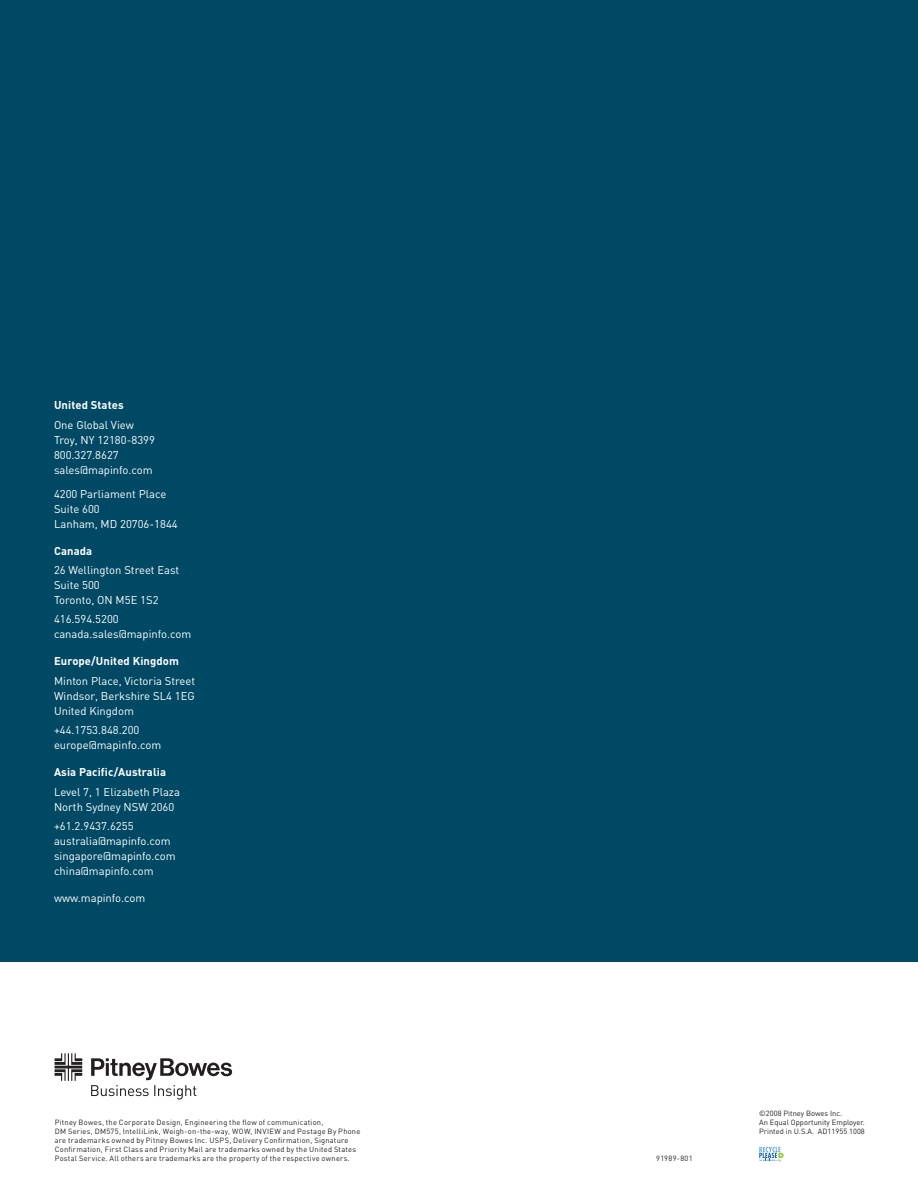
<style>
.page{position:relative;width:918px;height:1188px;background:#fff}
.page>*{position:absolute;margin:0;border:0;box-sizing:border-box;transform-origin:0 0}
.t1{font:11.25px/15px "DIN";color:#fff}
.t2{font:700 11.25px "DIN";letter-spacing:.01em;color:#fff}
.t3{font:7.5px/9px "DIN";letter-spacing:.03em;color:#231f20}
.t4{font:7.5px/9px "DIN";letter-spacing:.005em;color:#231f20}
</style>
<div class="page">
<div style="left:0;top:0;width:918px;height:962px;background:#004964"></div>
<svg style="left:55px;top:1053px;width:177px;height:47px"></svg>
<svg style="left:759px;top:1147px;width:25px;height:15px"></svg>
<p class="t2" style="left:54px;top:398px;width:71px">United States</p>
<p class="t1" style="left:54px;top:417px;width:103px">One Global View<br>Troy, NY 12180-8399<br>800.327.8627 sales@mapinfo.com</p>
<p class="t1" style="left:54px;top:486px;width:125px">4200 Parliament Place<br>Suite 600<br>Lanham, MD 20706-1844</p>
<p class="t2" style="left:54px;top:543px;width:40px">Canada</p>
<p class="t1" style="left:54px;top:562px;width:127px">26 Wellington Street East<br>Suite 500<br>Toronto, ON M5E 1S2</p>
<p class="t1" style="left:54px;top:612px;width:139px">416.594.5200 canada.sales@mapinfo.com</p>
<p class="t2" style="left:54px;top:654px;width:126px">Europe/United Kingdom</p>
<p class="t1" style="left:54px;top:673px;width:143px;text-align:justify">Minton Place, Victoria Street Windsor, Berkshire SL4 1EG United Kingdom</p>
<p class="t1" style="left:54px;top:723px;width:109px">+44.1753.848.200 europe@mapinfo.com</p>
<p class="t2" style="left:54px;top:765px;width:114px">Asia Pacific/Australia</p>
<p class="t1" style="left:54px;top:784px;width:128px">Level 7, 1 Elizabeth Plaza<br>North Sydney NSW 2060</p>
<p class="t1" style="left:54px;top:819px;width:123px">+61.2.9437.6255 australia@mapinfo.com singapore@mapinfo.com china@mapinfo.com</p>
<p class="t1" style="left:54px;top:891px;width:93px">www.mapinfo.com</p>
<p class="t3" style="left:55px;top:1118px;width:307px">Pitney Bowes, the Corporate Design, Engineering the flow of communication,<br>DM Series, DM575, IntelliLink, Weigh-on-the-way, WOW, INVIEW and Postage By Phone are trademarks owned by Pitney Bowes Inc. USPS, Delivery Confirmation, Signature Confirmation, First Class and Priority Mail are trademarks owned by the United States Postal Service. All others are trademarks are the property of the respective owners.</p>
<p class="t4" style="left:759px;top:1108px;width:107px">©2008 Pitney Bowes Inc.<br>An Equal Opportunity Employer.<br>Printed in U.S.A. AD11955 1008</p>
<p class="t3" style="left:656px;top:1154px;width:38px">91989-801</p>
</div>
